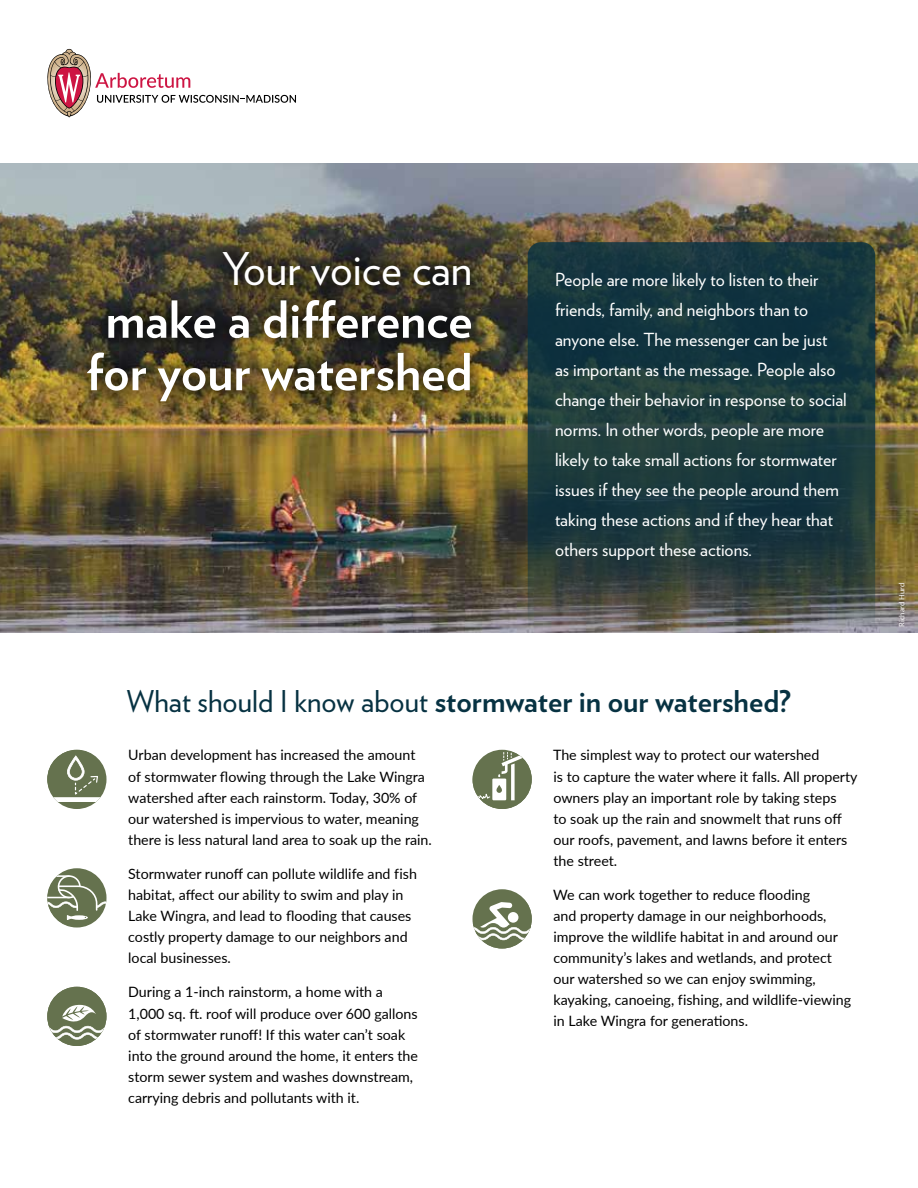
<style>
.page{position:relative;width:918px;height:1188px;background:#fff}
.page>*{position:absolute;margin:0;border:0;box-sizing:border-box;transform-origin:0 0}
.t1{font:700 51px/52.5px "Verlag";color:#fff;text-align:center}
.t2{font:45px "Verlag";color:#fff}
.t3{font:700 30px "Verlag";color:#073242}
.t4{font:18px/30px "Verlag";color:#fff}
.t5{font:14.25px/21px "Lato";color:#000}
.t6{font:7.5px "Lato";letter-spacing:.01em;color:#fff}
.s1{font-weight:400}
</style>
<div class="page">
<img style="left:0;top:163px;width:918px;height:470px">
<svg style="left:47px;top:49px;width:249px;height:68px"></svg>
<svg style="left:528px;top:242px;width:347px;height:385px;background:#213c40"></svg>
<div style="left:63px;top:228px;width:432px;height:197px;background:#000;opacity:.81"></div>
<svg style="left:47px;top:750px;width:58px;height:57px"></svg>
<svg style="left:47px;top:868px;width:60px;height:60px"></svg>
<div style="left:47px;top:869px;width:58px;height:58px;background:#65724e;border-radius:50%"></div>
<div style="left:58px;top:875px;width:23px;height:23px;border:2px solid #fff;border-radius:50%"></div>
<hr style="left:47px;top:875px;width:23px;height:2px;background:#fff">
<svg style="left:47px;top:885px;width:60px;height:35px"></svg>
<svg style="left:47px;top:987px;width:60px;height:59px"></svg>
<svg style="left:472px;top:750px;width:60px;height:59px"></svg>
<svg style="left:472px;top:891px;width:60px;height:58px"></svg>
<h2 class="t2" style="left:222px;top:235px;width:252px">Your voice can</h2>
<h1 class="t1" style="left:86px;top:291px;width:388px">make a difference for your watershed</h1>
<p class="t4" style="left:555px;top:264px;width:293px">People are more likely to listen to their friends, family, and neighbors than to anyone else. The messenger can be just<br>as important as the message. People also change their behavior in response to social norms. In other words, people are more likely to take small actions for stormwater issues if they see the people around them taking these actions and if they hear that others support these actions.</p>
<h3 class="t3" style="left:127px;top:678px;width:666px"><span class="s1">What should I know about</span> stormwater in our watershed?</h3>
<p class="t5" style="left:128px;top:744px;width:305px">Urban development has increased the amount of stormwater flowing through the Lake Wingra watershed after each rainstorm. Today, 30% of our watershed is impervious to water, meaning there is less natural land area to soak up the rain.</p>
<p class="t5" style="left:128px;top:863px;width:290px">Stormwater runoff can pollute wildlife and fish habitat, affect our ability to swim and play in Lake Wingra, and lead to flooding that causes costly property damage to our neighbors and local businesses.</p>
<p class="t5" style="left:128px;top:981px;width:291px">During a 1-inch rainstorm, a home with a 1,000 sq. ft. roof will produce over 600 gallons of stormwater runoff! If this water can’t soak into the ground around the home, it enters the storm sewer system and washes downstream, carrying debris and pollutants with it.</p>
<p class="t5" style="left:553px;top:744px;width:306px">The simplest way to protect our watershed<br>is to capture the water where it falls. All property owners play an important role by taking steps<br>to soak up the rain and snowmelt that runs off our roofs, pavement, and lawns before it enters the street.</p>
<p class="t5" style="left:553px;top:884px;width:299px">We can work together to reduce flooding<br>and property damage in our neighborhoods, improve the wildlife habitat in and around our community’s lakes and wetlands, and protect our watershed so we can enjoy swimming, kayaking, canoeing, fishing, and wildlife-viewing in Lake Wingra for generations.</p>
<p class="t6" style="left:896px;top:627px;width:46px;rotate:-90deg">Richard Hurd</p>
</div>
